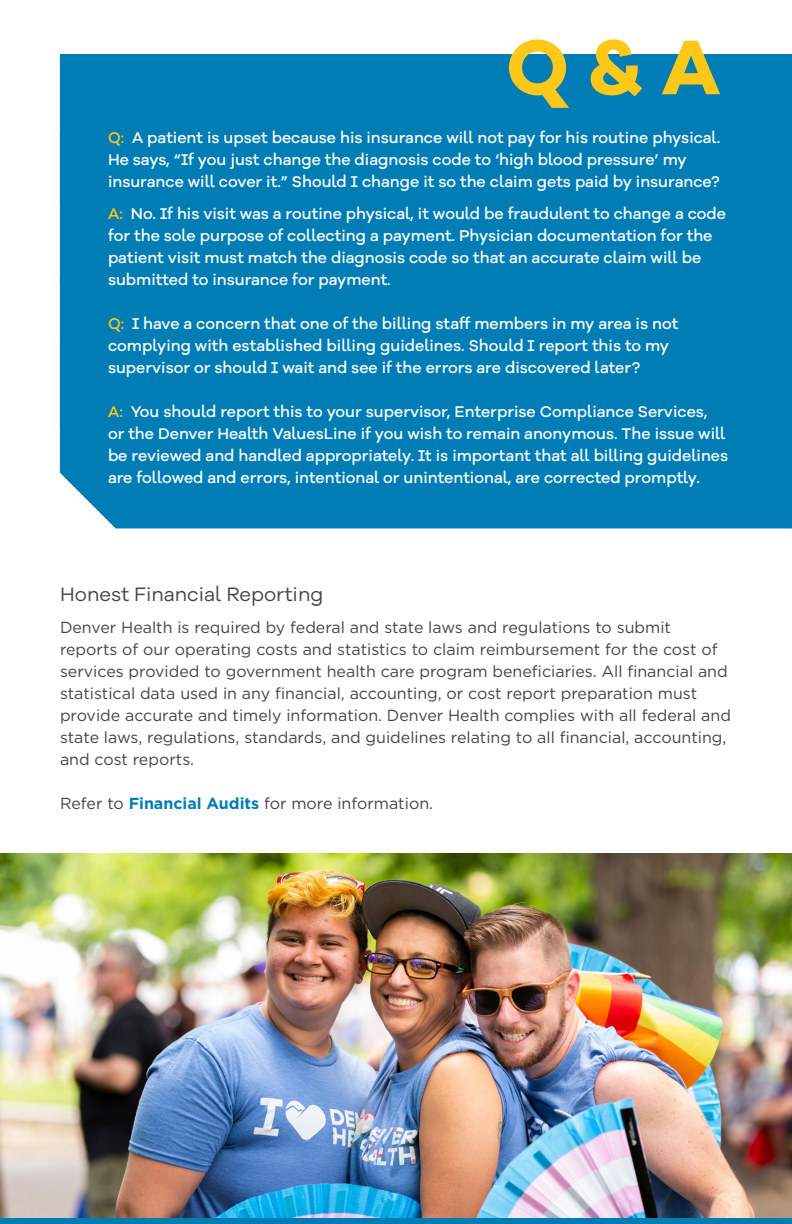
<style>
.page{position:relative;width:792px;height:1224px;background:#fff}
.page>*{position:absolute;margin:0;border:0;box-sizing:border-box;transform-origin:0 0}
.t1{font:700 80px "Galano Grotesque Alt";color:#fec81b}
.U_Lc_subhead{font:20px "Galano Grotesque Alt";color:#434444}
.t2{font:500 16px/22px "Galano Grotesque Alt";color:#fff}
.t3{font:16px/22px "Gotham";color:#434444}
.s1{color:#fec81b}
.s2{font-weight:700;color:#007db5}
</style>
<div class="page">
<div style="left:60px;top:54px;width:732px;height:80px;background:#007db5"></div>
<div style="left:60px;top:134px;width:732px;height:142px;background:#007db5"></div>
<div style="left:60px;top:276px;width:732px;height:65px;background:#007db5"></div>
<div style="left:60px;top:341px;width:732px;height:187px;background:#007db5"></div>
<img style="left:0;top:854px;width:792px;height:364px">
<div style="left:0;top:1218px;width:792px;height:6px;background:#007db5"></div>
<p class="t1" style="left:506px;top:15px;width:215px">Q &amp; A</p>
<p class="t2" style="left:108px;top:126px;width:614px"><span class="s1">Q:</span> A patient is upset because his insurance will not pay for his routine physical.<br>He says, “If you just change the diagnosis code to ‘high blood pressure’ my insurance will cover it.” Should I change it so the claim gets paid by insurance?</p>
<p class="t2" style="left:108px;top:202px;width:620px"><span class="s1">A:</span> No. If his visit was a routine physical, it would be fraudulent to change a code for the sole purpose of collecting a payment. Physician documentation for the patient visit must match the diagnosis code so that an accurate claim will be submitted to insurance for payment.</p>
<p class="t2" style="left:108px;top:312px;width:572px"><span class="s1">Q:</span> I have a concern that one of the billing staff members in my area is not complying with established billing guidelines. Should I report this to my supervisor or should I wait and see if the errors are discovered later?</p>
<p class="t2" style="left:108px;top:400px;width:622px"><span class="s1">A:</span> You should report this to your supervisor, Enterprise Compliance Services,<br>or the Denver Health ValuesLine if you wish to remain anonymous. The issue will be reviewed and handled appropriately. It is important that all billing guidelines are followed and errors, intentional or unintentional, are corrected promptly.</p>
<p class="U_Lc_subhead" style="left:60px;top:581px;width:265px">Honest Financial Reporting</p>
<p class="t3" style="left:60px;top:616px;width:673px">Denver Health is required by federal and state laws and regulations to submit reports of our operating costs and statistics to claim reimbursement for the cost of services provided to government health care program beneficiaries. All financial and statistical data used in any financial, accounting, or cost report preparation must provide accurate and timely information. Denver Health complies with all federal and state laws, regulations, standards, and guidelines relating to all financial, accounting, and cost reports.</p>
<p class="t3" style="left:60px;top:792px;width:375px">Refer to <span class="s2">Financial Audits</span> for more information.</p>
</div>
